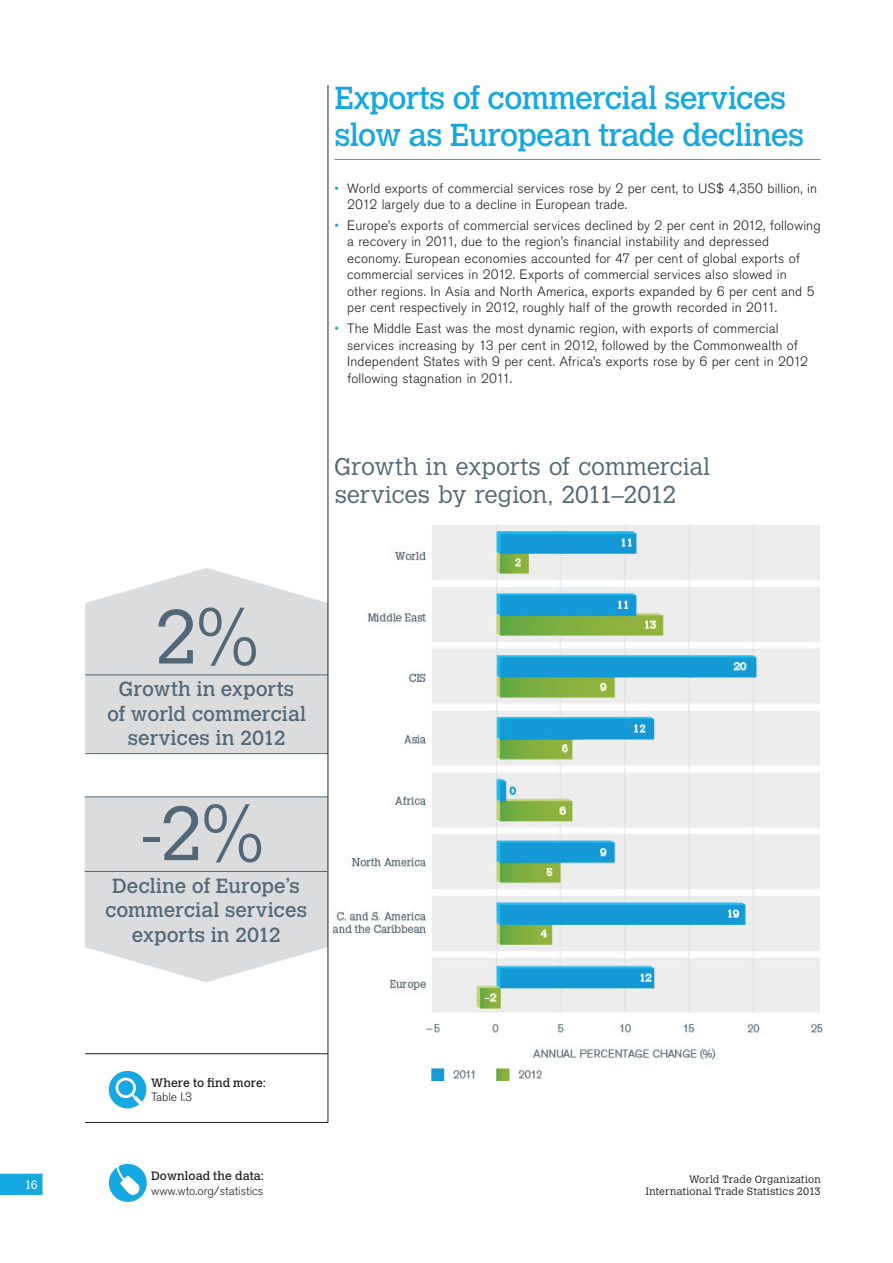
<style>
.page{position:relative;width:893px;height:1263px;background:#fff}
.page>*{position:absolute;margin:0;border:0;box-sizing:border-box;transform-origin:0 0}
.t1{font:300 75px "Calvert MT Std";color:#536876}
.t2{font:31.5px/37.8px "Calvert MT Std";letter-spacing:-.025em;color:#16a8e1}
.t3{font:300 24px/28.5px "Calvert MT Std";color:#536876}
.t4{font:20.25px/24.3px "Calvert MT Std";color:#536876;text-align:center}
.t5{font:300 13.5px/16.5px "Akzidenz Grotesk BE";letter-spacing:.01em;color:#231f20}
.t6{font:12px "Calvert MT Std";letter-spacing:.005em;color:#231f20}
.t7{font:300 12px "Akzidenz Grotesk BE";color:#231f20}
.t8{font:300 12px "Calvert MT Std";color:#fff}
.t9{font:300 10.5px/12px "Calvert MT Std";letter-spacing:.02em;color:#231f20;text-align:right}
</style>
<div class="page">
<svg style="left:0;top:1174px;width:43px;height:21px"></svg>
<svg style="left:108px;top:1164px;width:39px;height:38px"></svg>
<hr style="left:334px;top:159px;width:487px;height:1px;background:#16a8e1">
<svg style="left:85px;top:85px;width:243px;height:1038px"></svg>
<hr style="left:85px;top:1053px;width:243px;height:1px;background:#231f20">
<img style="left:334px;top:525px;width:488px;height:555px">
<hr style="left:85px;top:797px;width:243px;height:1px;background:#536876">
<hr style="left:85px;top:871px;width:243px;height:1px;background:#536876">
<h2 class="t2" style="left:334px;top:81px;width:471px">Exports of commercial services slow as European trade declines</h2>
<p class="t5" style="left:347px;top:181px;width:471px">World exports of commercial services rose by 2 per cent, to US$ 4,350 billion, in<br>2012 largely due to a decline in European trade.</p>
<p class="t5" style="left:347px;top:219px;width:475px">Europe’s exports of commercial services declined by 2 per cent in 2012, following a recovery in 2011, due to the region’s financial instability and depressed economy. European economies accounted for 47 per cent of global exports of commercial services in 2012. Exports of commercial services also slowed in<br>other regions. In Asia and North America, exports expanded by 6 per cent and 5 per cent respectively in 2012, roughly half of the growth recorded in 2011.</p>
<p class="t5" style="left:347px;top:322px;width:462px">The Middle East was the most dynamic region, with exports of commercial services increasing by 13 per cent in 2012, followed by the Commonwealth of Independent States with 9 per cent. Africa’s exports rose by 6 per cent in 2012 following stagnation in 2011.</p>
<h3 class="t3" style="left:334px;top:453px;width:377px">Growth in exports of commercial services by region, 2011–2012</h3>
<h1 class="t1" style="left:155px;top:607px;width:106px">2%</h1>
<h3 class="t4" style="left:107px;top:678px;width:200px">Growth in exports<br>of world commercial services in 2012</h3>
<h1 class="t1" style="left:139px;top:804px;width:127px">-2%</h1>
<h3 class="t4" style="left:105px;top:875px;width:204px">Decline of Europe’s commercial services exports in 2012</h3>
<p class="t6" style="left:151px;top:1078px;width:116px">Where to find more:</p>
<p class="t7" style="left:151px;top:1093px;width:43px">Table I.3</p>
<p class="t6" style="left:151px;top:1171px;width:114px">Download the data:</p>
<p class="t7" style="left:151px;top:1186px;width:114px">www.wto.org/statistics</p>
<p class="t8" style="left:25px;top:1180px;width:15px">16</p>
<p class="t9" style="left:646px;top:1174px;width:176px">World Trade Organization<br>International Trade Statistics 2013</p>
</div>
